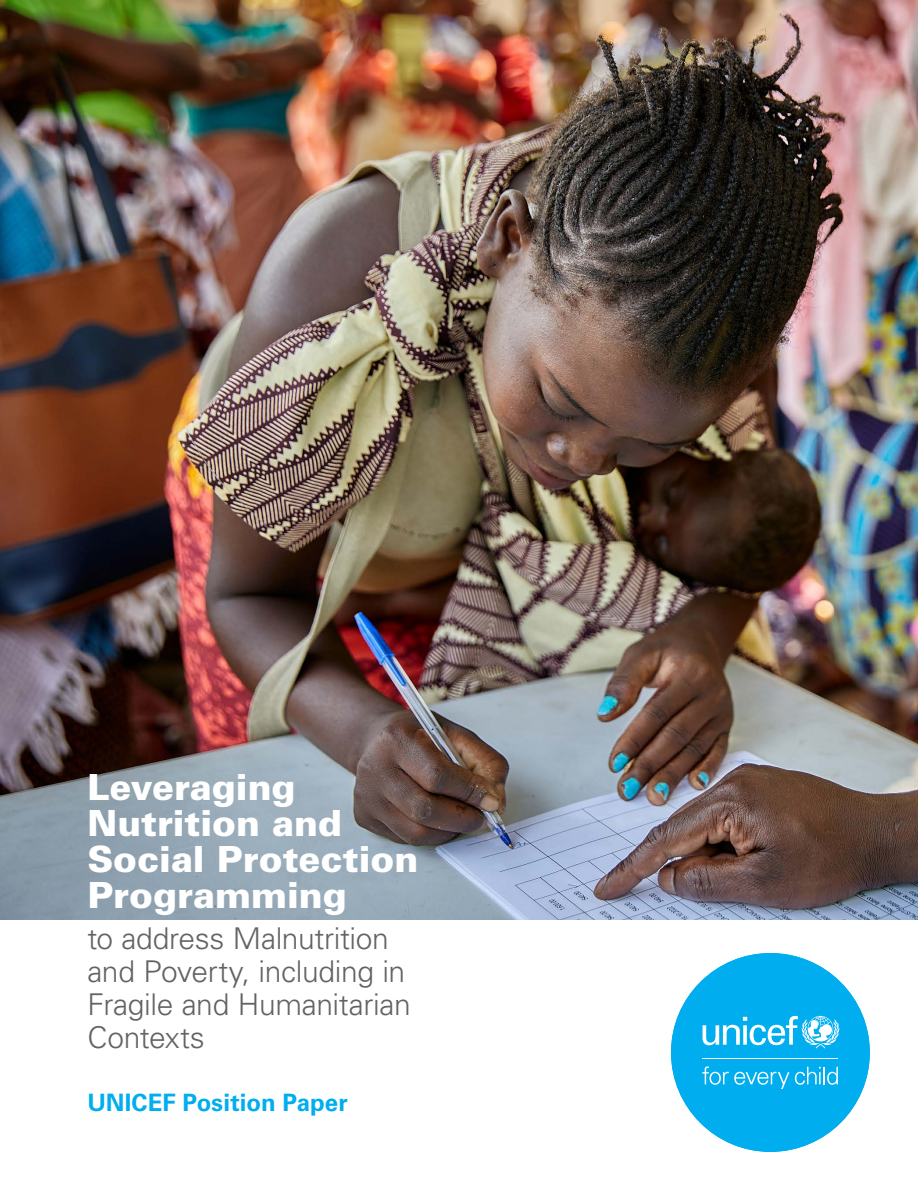
<style>
.page{position:relative;width:918px;height:1188px;background:#fff}
.page>*{position:absolute;margin:0;border:0;box-sizing:border-box;transform-origin:0 0}
.chapter_title{font:900 36px/36px "Univers LT Std";color:#fff}
.chapter_title-2{font:300 30px/33px "Univers LT Std";letter-spacing:-.01em;color:#636366}
.appendix_subtitle{font:700 24px "Univers LT Std";letter-spacing:.005em;color:#00aeef}
</style>
<div class="page">
<img style="left:0;top:0;width:918px;height:919px">
<div style="left:671px;top:953px;width:199px;height:199px;background:#00aeef;border-radius:50%"></div>
<svg style="left:703px;top:1016px;width:136px;height:32px"></svg>
<hr style="left:702px;top:1058px;width:136px;height:1px;background:#fff">
<svg style="left:702px;top:1066px;width:87px;height:23px"></svg>
<svg style="left:795px;top:1067px;width:43px;height:18px"></svg>
<p class="chapter_title" style="left:87px;top:769px;width:333px">Leveraging<br>Nutrition and<br>Social Protection<br>Programming</p>
<p class="chapter_title-2" style="left:87px;top:922px;width:325px">to address Malnutrition and Poverty, including in<br>Fragile and Humanitarian<br>Contexts</p>
<p class="appendix_subtitle" style="left:87px;top:1089px;width:262px">UNICEF Position Paper</p>
</div>
